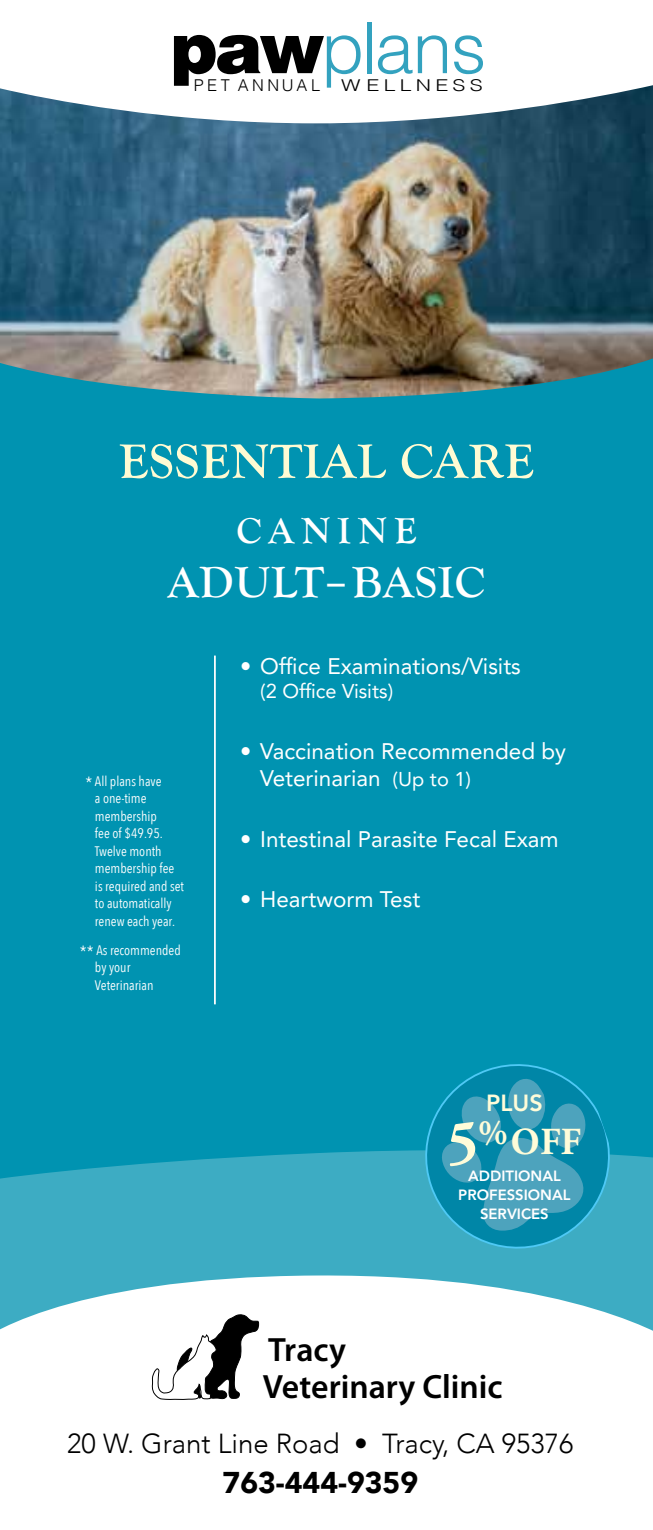
<style>
.page{position:relative;width:653px;height:1530px;background:#fff}
.page>*{position:absolute;margin:0;border:0;box-sizing:border-box;transform-origin:0 0}
.t1{font:300 71px "Helvetica";letter-spacing:-.03em;color:#33a2bf}
.t2{font:700 50px "Goudy Old Style T";letter-spacing:.02em;color:#fffbd3}
.t3{font:700 45px "Goudy Old Style T";letter-spacing:.02em;color:#fff}
.t4{font:700 38.25px "Adobe Garamond Pro";color:#fffcd9;scale:.96 1}
.t5{font:700 37.5px "Goudy Old Style T";letter-spacing:.2em;color:#fff}
.t6{font:600 33.75px/37.5px "Myriad Pro";color:#000}
.t7{font:900 30px "Avenir";color:#000}
.t8{font:300 27.5px "Avenir";color:#000}
.t9{font:800 23.25px "Avenir LT Pro";color:#fffcd9}
.t10{font:22.5px/27px "Avenir LT Pro";color:#fff}
.t11{font:20px "Avenir LT Pro";color:#fff}
.t12{font:300 16.25px "Helvetica";letter-spacing:.22em;color:#000}
.t13{font:300 16.25px "Helvetica";letter-spacing:.2em;color:#000;scale:1.34 1}
.t14{font:800 14.75px/19px "Avenir LT Pro";color:#fff;text-align:center}
.t15{font:13.75px/17.5px "Avenir Next Condensed";color:#fff}
.s1{font-family:"Helvetica LT Std";font-weight:900;color:#000}
.s2{font-size:16.25px}
.s3{font-size:20px}
.s4{font-size:61.5px}
</style>
<div class="page">
<div style="left:0;top:398px;width:652px;height:750px;background:#0093b1"></div>
<svg style="left:0;top:1148px;width:652px;height:240px;fill:#3dacc3"></svg>
<hr style="left:214px;top:656px;width:2px;height:348px;background:#fff">
<svg style="left:412px;top:1051px;width:208px;height:210px;background:#1a9cb8"></svg>
<svg style="left:440px;top:1076px;width:147px;height:155px;background:#2896b3"></svg>
<svg style="left:152px;top:1315px;width:107px;height:85px"></svg>
<img style="left:0;top:85px;width:652px;height:313px">
<h1 class="t1" style="left:171px;top:-12px;width:317px"><span class="s1">paw</span>plans</h1>
<p class="t12" style="left:194px;top:71px;width:128px">PET ANNUAL</p>
<p class="t13" style="left:341px;top:71px;width:107px">WELLNESS</p>
<h2 class="t2" style="left:119px;top:433px;width:416px">ESSENTIAL CARE</h2>
<h3 class="t5" style="left:236px;top:510px;width:181px">CANINE</h3>
<h3 class="t3" style="left:168px;top:557px;width:319px">ADULT–BASIC</h3>
<p class="t15" style="left:95px;top:772px;width:90px;text-indent:-9px"><span class="s2">*</span> All plans have<br>a one-time membership<br>fee of $49.95.<br>Twelve month membership fee is required and set to automatically renew each year.</p>
<p class="t15" style="left:95px;top:940px;width:87px;text-indent:-15px"><span class="s2">**</span> As recommended by your<br>Veterinarian</p>
<h3 class="t10" style="left:240px;top:653px;width:282px">• Office Examinations/Visits</h3>
<h3 class="t11" style="left:260px;top:679px;width:135px">(2 Office Visits)</h3>
<h3 class="t10" style="left:260px;top:737px;width:307px;text-indent:-20px">• Vaccination Recommended by<br>Veterinarian <span class="s3">(Up to 1)</span></h3>
<h3 class="t10" style="left:240px;top:825px;width:320px">• Intestinal Parasite Fecal Exam</h3>
<h3 class="t10" style="left:240px;top:886px;width:182px">• Heartworm Test</h3>
<h3 class="t9" style="left:486px;top:1089px;width:58px">PLUS</h3>
<h3 class="t4" style="left:447px;top:1119px;width:140px"><span class="s4">5</span><sup>%</sup>OFF</h3>
<p class="t14" style="left:458px;top:1167px;width:114px">ADDITIONAL<br>PROFESSIONAL<br>SERVICES</p>
<h3 class="t6" style="left:263px;top:1330px;width:241px">Tracy<br>Veterinary Clinic</h3>
<h3 class="t8" style="left:67px;top:1427px;width:507px">20 W. Grant Line Road • Tracy, CA 95376</h3>
<h3 class="t7" style="left:222px;top:1457px;width:197px">763-444-9359</h3>
</div>
